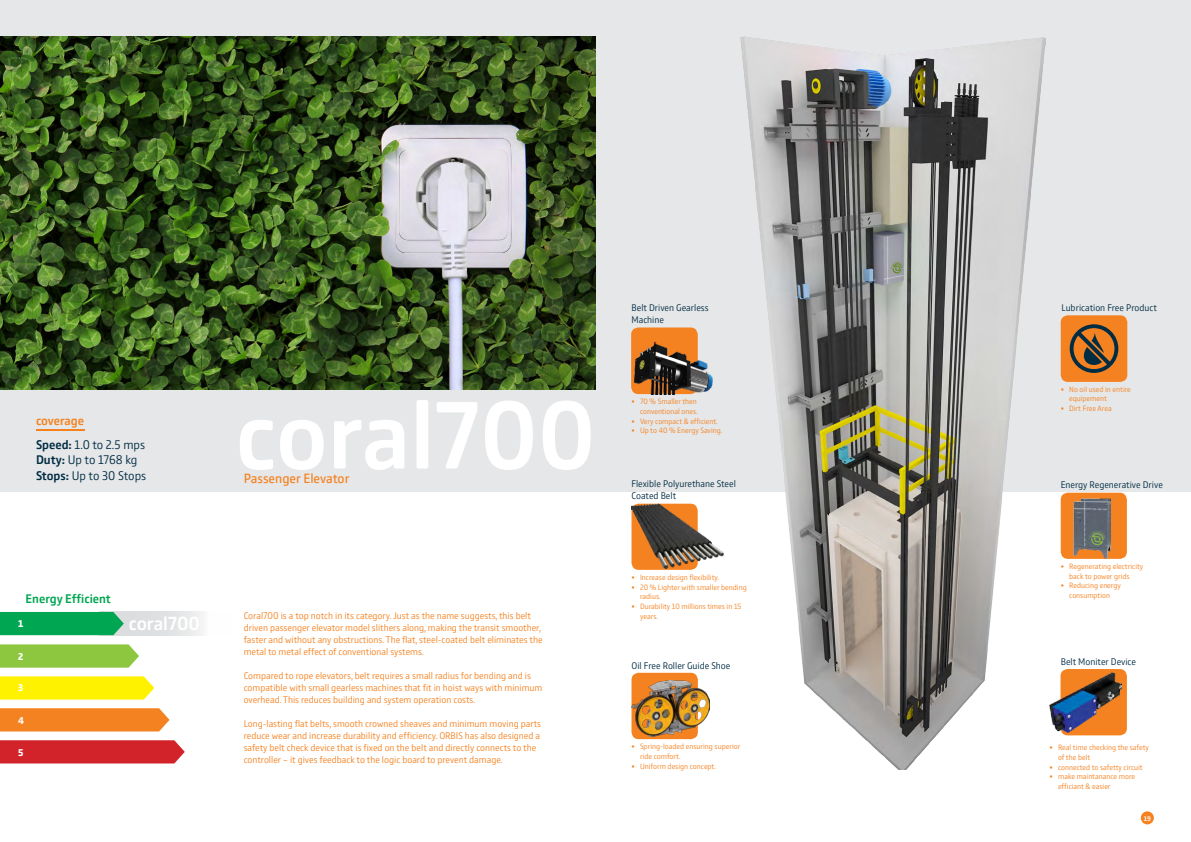
<style>
.page{position:relative;width:1191px;height:842px;background:#fff}
.page>*{position:absolute;margin:0;border:0;box-sizing:border-box;transform-origin:0 0}
.t1{font:500 99.2px "Comspot";color:#fff}
.t2{font:500 19.6px "Comspot";color:#fff}
.t3{font:14px "Comspot";color:#f58220}
.t4{font:300 13px/23.9px "Comspot";letter-spacing:-.005em;color:#002c44}
.t5{font:500 13px "Comspot";color:#00a651}
.t6{font:700 10.2px "Comspot";color:#fff}
.t7{font:300 10px/12px "Comspot";color:#f58220}
.t8{font:300 10px/12px "Comspot";color:#002c44}
.t9{font:300 8px/9.6px "Comspot";color:#f58220}
.t10{font:500 7px "Comspot";color:#fff}
.s1{font-weight:500;color:#f58220}
.s2{font-weight:500}
</style>
<div class="page">
<div style="left:1140px;top:811px;width:13px;height:13px;background:#f58220;border-radius:50%"></div>
<svg style="left:124px;top:612px;width:79px;height:23px;background:#e2e3e4"></svg>
<div style="left:0;top:0;width:1191px;height:491px;background:#e6e7e8"></div>
<img style="left:0;top:36px;width:595px;height:354px">
<hr style="left:36px;top:429px;width:48px;height:1px;background:#f58220">
<img style="left:741px;top:36px;width:304px;height:733px">
<div style="left:631px;top:327px;width:66px;height:67px;background:#f58220;border-radius:7px"></div>
<div style="left:1060px;top:315px;width:67px;height:67px;background:#f58220;border-radius:7px"></div>
<div style="left:631px;top:504px;width:66px;height:66px;background:#f58220;border-radius:7px"></div>
<div style="left:1060px;top:493px;width:66px;height:66px;background:#f58220;border-radius:7px"></div>
<div style="left:631px;top:673px;width:67px;height:66px;background:#f58220;border-radius:7px"></div>
<div style="left:1060px;top:669px;width:66px;height:66px;background:#f58220;border-radius:7px"></div>
<img style="left:631px;top:340px;width:82px;height:54px">
<img style="left:631px;top:681px;width:79px;height:55px">
<svg style="left:1069px;top:324px;width:49px;height:49px"></svg>
<img style="left:1073px;top:499px;width:37px;height:60px">
<img style="left:1049px;top:672px;width:72px;height:60px">
<div style="left:0;top:612px;width:124px;height:23px;background:#00a651"></div>
<svg style="left:0;top:644px;width:139px;height:24px;background:#94c94c"></svg>
<svg style="left:0;top:676px;width:154px;height:23px;background:#fff20b"></svg>
<svg style="left:0;top:708px;width:169px;height:23px;background:#f58628"></svg>
<svg style="left:0;top:740px;width:185px;height:23px;background:#d32b32"></svg>
<img style="left:631px;top:504px;width:92px;height:64px">
<h3 class="t4" style="left:36px;top:408px;width:111px"><span class="s1">coverage<br></span><span class="s2">Speed:</span> 1.0 to 2.5 mps</h3>
<h3 class="t4" style="left:36px;top:451px;width:112px;line-height:15.6px"><span class="s2">Duty:</span> Up to 1768 kg<br><span class="s2">Stops:</span> Up to 30 Stops</h3>
<h1 class="t1" style="left:235px;top:366px;width:361px">coral700</h1>
<h3 class="t3" style="left:244px;top:468px;width:107px">Passenger Elevator</h3>
<h3 class="t5" style="left:26px;top:589px;width:87px">Energy Efficient</h3>
<p class="t6" style="left:18px;top:617px;width:7px">1</p>
<p class="t6" style="left:18px;top:649px;width:7px">2</p>
<p class="t6" style="left:18px;top:680px;width:7px">3</p>
<p class="t6" style="left:18px;top:713px;width:7px">4</p>
<p class="t6" style="left:18px;top:745px;width:7px">5</p>
<h2 class="t2" style="left:129px;top:610px;width:73px">coral700</h2>
<p class="t7" style="left:244px;top:610px;width:300px">Coral700 is a top notch in its category. Just as the name suggests, this belt driven passenger elevator model slithers along, making the transit smoother, faster and without any obstructions. The flat, steel-coated belt eliminates the metal to metal effect of conventional systems.</p>
<p class="t7" style="left:244px;top:670px;width:300px">Compared to rope elevators, belt requires a small radius for bending and is compatible with small gearless machines that fit in hoist ways with minimum overhead. This reduces building and system operation costs.</p>
<p class="t7" style="left:244px;top:718px;width:299px">Long-lasting flat belts, smooth crowned sheaves and minimum moving parts reduce wear and increase durability and efficiency. ORBIS has also designed a safety belt check device that is fixed on the belt and directly connects to the controller - it gives feedback to the logic board to prevent damage.</p>
<p class="t8" style="left:631px;top:301px;width:79px">Belt Driven Gearless<br>Machine</p>
<p class="t8" style="left:1061px;top:301px;width:97px">Lubrication Free Product</p>
<p class="t9" style="left:631px;top:396px;width:68px;text-align:right">• 70 % Smaller then conventional ones.</p>
<p class="t9" style="left:631px;top:416px;width:88px">• Very compact &amp; efficient.</p>
<p class="t9" style="left:631px;top:425px;width:92px">• Up to 40 % Energy Saving.</p>
<p class="t9" style="left:1069px;top:384px;width:63px;text-indent:-9px">• No oil used in entire equipement</p>
<p class="t9" style="left:1060px;top:403px;width:52px">• Dirt Free Area</p>
<p class="t8" style="left:631px;top:478px;width:106px">Flexible Polyurethane Steel<br>Coated Belt</p>
<p class="t8" style="left:1060px;top:478px;width:104px">Energy Regenerative Drive</p>
<p class="t9" style="left:631px;top:572px;width:89px">• Increase design flexibility.</p>
<p class="t9" style="left:640px;top:582px;width:108px;text-indent:-9px">• 20 % Lighter with smaller bending radius.</p>
<p class="t9" style="left:640px;top:601px;width:103px;text-indent:-9px">• Durability 10 millions times in 15 years.</p>
<p class="t8" style="left:631px;top:659px;width:100px">Oil Free Roller Guide Shoe</p>
<p class="t9" style="left:640px;top:741px;width:102px;text-indent:-9px">• Spring-loaded ensuring superior ride comfort.</p>
<p class="t9" style="left:631px;top:761px;width:86px">• Uniform design concept.</p>
<p class="t9" style="left:1069px;top:561px;width:76px;text-indent:-9px">• Regenerating electricity back to power grids</p>
<p class="t9" style="left:1060px;top:580px;width:62px;text-align:center">• Reducing energy consumption</p>
<p class="t8" style="left:1060px;top:655px;width:77px">Belt Moniter Device</p>
<p class="t9" style="left:1058px;top:742px;width:92px;text-indent:-9px">• Real time checking the safety of the belt</p>
<p class="t9" style="left:1049px;top:762px;width:95px">• connected to safetty circuit</p>
<p class="t9" style="left:1058px;top:771px;width:79px;text-indent:-9px">• make maintanance more efficiant &amp; easier</p>
<p class="t10" style="left:1143px;top:813px;width:9px">19</p>
</div>
